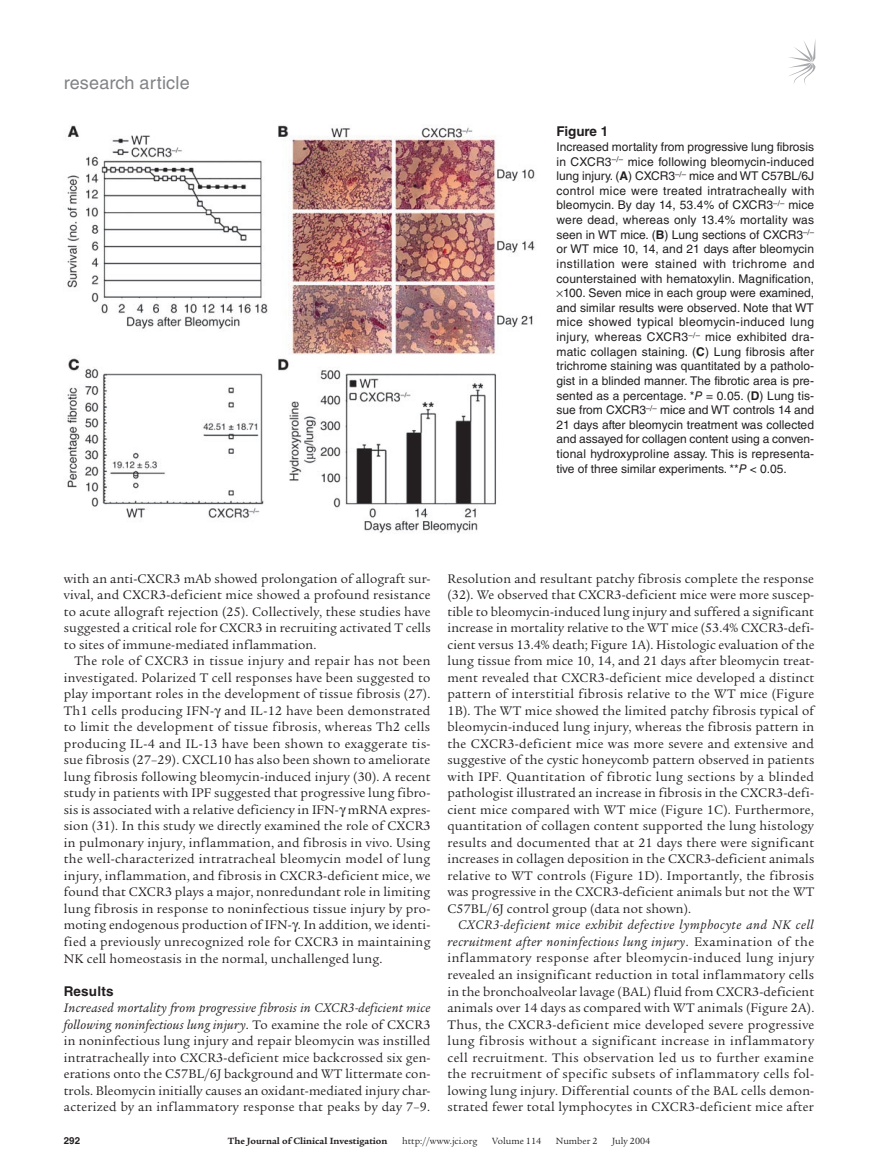
<style>
.page{position:relative;width:878px;height:1174px;background:#fff}
.page>*{position:absolute;margin:0;border:0;box-sizing:border-box;transform-origin:0 0}
.t1{font:18px "Helvetica LT Std";letter-spacing:.01em;color:#808285}
.t2{font:13.5px/16.5px "Legacy Serif Std";letter-spacing:.015em;color:#231f20;text-align:justify}
.t3{font:700 13.5px "Helvetica LT Std";color:#231f20}
.t4{font:12px "Helvetica LT Std";letter-spacing:.005em;color:#231f20}
.t5{font:12px "Helvetica LT Std";letter-spacing:.03em;color:#231f20}
.t6{font:12px "Helvetica LT Std";letter-spacing:.045em;color:#231f20}
.t7{font:12px "Helvetica LT Std";letter-spacing:.025em;color:#231f20}
.t8{font:9.75px "Legacy Serif Std";color:#231f20}
.t9{font:700 9.75px "Legacy Serif Std";color:#231f20}
.t10{font:700 9.75px "Helvetica LT Std";color:#231f20}
.s1{font-weight:700}
.s2{font-style:italic}
</style>
<div class="page">
<svg style="left:789px;top:41px;width:26px;height:44px"></svg>
<img style="left:67px;top:125px;width:468px;height:408px">
<h1 class="t1" style="left:64px;top:72px;width:127px">research article</h1>
<p class="t3" style="left:556px;top:123px;width:53px">Figure 1</p>
<p class="t4" style="left:556px;top:140px;width:259px">Increased mortality from progressive lung fibrosis</p>
<p class="t4" style="left:556px;top:154px;width:259px">in CXCR3<sup>–/–</sup> mice following bleomycin-induced</p>
<p class="t4" style="left:556px;top:169px;width:259px">lung injury. (<span class="s1">A</span>) CXCR3<sup>–/–</sup> mice and WT C57BL/6J</p>
<p class="t5" style="left:556px;top:184px;width:259px">control mice were treated intratracheally with</p>
<p class="t4" style="left:556px;top:198px;width:259px">bleomycin. By day 14, 53.4% of CXCR3<sup>–/–</sup> mice</p>
<p class="t4" style="left:556px;top:213px;width:259px">were dead, whereas only 13.4% mortality was</p>
<p class="t4" style="left:556px;top:227px;width:259px">seen in WT mice. (<span class="s1">B</span>) Lung sections of CXCR3<sup>–/–</sup></p>
<p class="t4" style="left:556px;top:242px;width:259px">or WT mice 10, 14, and 21 days after bleomycin</p>
<p class="t6" style="left:556px;top:257px;width:259px">instillation were stained with trichrome and</p>
<p class="t4" style="left:556px;top:271px;width:259px">counterstained with hematoxylin. Magnification,</p>
<p class="t4" style="left:563px;top:286px;width:253px">100. Seven mice in each group were examined,</p>
<p class="t4" style="left:556px;top:301px;width:259px">and similar results were observed. Note that WT</p>
<p class="t5" style="left:556px;top:315px;width:259px">mice showed typical bleomycin-induced lung</p>
<p class="t7" style="left:556px;top:330px;width:259px">injury, whereas CXCR3<sup>–/–</sup> mice exhibited dra-</p>
<p class="t4" style="left:556px;top:344px;width:259px">matic collagen staining. (<span class="s1">C</span>) Lung fibrosis after</p>
<p class="t4" style="left:556px;top:359px;width:259px">trichrome staining was quantitated by a patholo-</p>
<p class="t4" style="left:556px;top:374px;width:259px">gist in a blinded manner. The fibrotic area is pre-</p>
<p class="t4" style="left:556px;top:388px;width:259px">sented as a percentage. *<span class="s2">P</span> = 0.05. (<span class="s1">D</span>) Lung tis-</p>
<p class="t4" style="left:556px;top:403px;width:259px">sue from CXCR3<sup>–/–</sup> mice and WT controls 14 and</p>
<p class="t4" style="left:556px;top:418px;width:259px">21 days after bleomycin treatment was collected</p>
<p class="t4" style="left:556px;top:432px;width:259px">and assayed for collagen content using a conven-</p>
<p class="t4" style="left:556px;top:447px;width:259px">tional hydroxyproline assay. This is representa-</p>
<p class="t4" style="left:556px;top:461px;width:232px">tive of three similar experiments. **<span class="s2">P</span> &lt; 0.05.</p>
<p class="t2" style="left:64px;top:570px;width:368px">with an anti-CXCR3 mAb showed prolongation of allograft sur&shy;vival, and CXCR3-deficient mice showed a profound resistance to acute allograft rejection (25). Collectively, these studies have suggested a critical role for CXCR3 in recruiting activated T cells to sites of immune-mediated inflammation.</p>
<p class="t2" style="left:64px;top:653px;width:368px;text-indent:11px">The role of CXCR3 in tissue injury and repair has not been investigated. Polarized T cell responses have been suggested to play important roles in the development of tissue fibrosis (27).<br>Th1 cells producing IFN- and IL-12 have been demonstrated to limit the development of tissue fibrosis, whereas Th2 cells producing IL-4 and IL-13 have been shown to exaggerate tis&shy;sue fibrosis (27–29). CXCL10 has also been shown to ameliorate lung fibrosis following bleomycin-induced injury (30). A recent study in patients with IPF suggested that progressive lung fibro&shy;sis is associated with a relative deficiency in IFN- mRNA expres&shy;sion (31). In this study we directly examined the role of CXCR3 in pulmonary injury, inflammation, and fibrosis in vivo. Using the well-characterized intratracheal bleomycin model of lung injury, inflammation, and fibrosis in CXCR3-deficient mice, we found that CXCR3 plays a major, nonredundant role in limiting lung fibrosis in response to noninfectious tissue injury by pro&shy;moting endogenous production of IFN- . In addition, we identi&shy;fied a previously unrecognized role for CXCR3 in maintaining NK cell homeostasis in the normal, unchallenged lung.</p>
<p class="t3" style="left:64px;top:982px;width:51px">Results</p>
<p class="t2" style="left:64px;top:999px;width:368px"><span class="s2">Increased mortality from progressive fibrosis in CXCR3-deficient mice following noninfectious lung injury</span>. To examine the role of CXCR3 in noninfectious lung injury and repair bleomycin was instilled intratracheally into CXCR3-deficient mice backcrossed six gen&shy;erations onto the C57BL/6J background and WT littermate con&shy;trols. Bleomycin initially causes an oxidant-mediated injury char&shy;acterized by an inflammatory response that peaks by day 7–9.</p>
<p class="t2" style="left:447px;top:570px;width:368px">Resolution and resultant patchy fibrosis complete the response (32). We observed that CXCR3-deficient mice were more suscep&shy;tible to bleomycin-induced lung injury and suffered a significant increase in mortality relative to the WT mice (53.4% CXCR3-defi&shy;cient versus 13.4% death; Figure 1A). Histologic evaluation of the lung tissue from mice 10, 14, and 21 days after bleomycin treat&shy;ment revealed that CXCR3-deficient mice developed a distinct pattern of interstitial fibrosis relative to the WT mice (Figure 1B). The WT mice showed the limited patchy fibrosis typical of bleomycin-induced lung injury, whereas the fibrosis pattern in the CXCR3-deficient mice was more severe and extensive and suggestive of the cystic honeycomb pattern observed in patients with IPF. Quantitation of fibrotic lung sections by a blinded pathologist illustrated an increase in fibrosis in the CXCR3-defi&shy;cient mice compared with WT mice (Figure 1C). Furthermore, quantitation of collagen content supported the lung histology results and documented that at 21 days there were significant increases in collagen deposition in the CXCR3-deficient animals relative to WT controls (Figure 1D). Importantly, the fibrosis was progressive in the CXCR3-deficient animals but not the WT C57BL/6J control group (data not shown).</p>
<p class="t2" style="left:447px;top:917px;width:368px;text-indent:11px"><span class="s2">CXCR3-deficient mice exhibit defective lymphocyte and NK cell recruitment after noninfectious lung injury</span>. Examination of the inflammatory response after bleomycin-induced lung injury revealed an insignificant reduction in total inflammatory cells in the bronchoalveolar lavage (BAL) fluid from CXCR3-deficient animals over 14 days as compared with WT animals (Figure 2A).<br>Thus, the CXCR3-deficient mice developed severe progressive lung fibrosis without a significant increase in inflammatory cell recruitment. This observation led us to further examine the recruitment of specific subsets of inflammatory cells fol&shy;lowing lung injury. Differential counts of the BAL cells demon&shy;strated fewer total lymphocytes in CXCR3-deficient mice after</p>
<p class="t10" style="left:64px;top:1134px;width:18px">292</p>
<p class="t9" style="left:228px;top:1135px;width:161px">The Journal of Clinical Investigation</p>
<p class="t8" style="left:402px;top:1135px;width:77px">http://www.jci.org</p>
<p class="t8" style="left:492px;top:1135px;width:50px">Volume 114</p>
<p class="t8" style="left:556px;top:1135px;width:43px">Number 2</p>
<p class="t8" style="left:612px;top:1135px;width:40px">July 2004</p>
</div>
